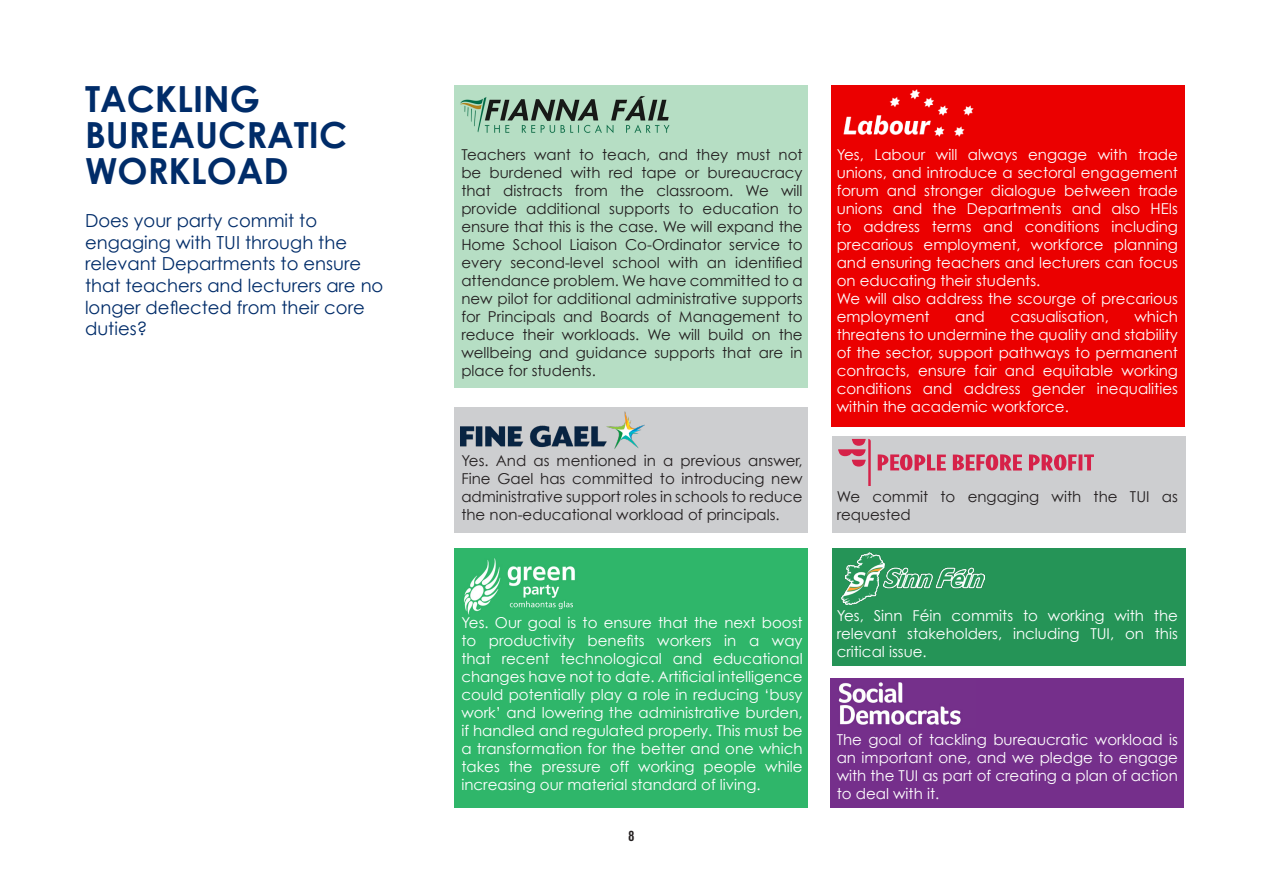
<style>
.page{position:relative;width:1263px;height:893px;background:#fff}
.page>*{position:absolute;margin:0;border:0;box-sizing:border-box;transform-origin:0 0}
.t1{font:700 36px/36px "Century Gothic";color:#002c69}
.t2{font:18px/21.6px "Century Gothic";color:#002c69}
.t3{font:15px/18px "Century Gothic";color:#fff;text-align:justify}
.t4{font:15px/18px "Century Gothic";color:#231f20;text-align:justify}
.t5{font:700 15px "Giorgio Sans";color:#231f20}
</style>
<div class="page">
<div style="left:832px;top:548px;width:353px;height:118px;background:#259457"></div>
<img style="left:841px;top:552px;width:143px;height:53px">
<div style="left:832px;top:436px;width:353px;height:96px;background:#cdced0"></div>
<div style="left:831px;top:678px;width:353px;height:130px;background:#752f8b"></div>
<div style="left:832px;top:85px;width:353px;height:341px;background:#eb0000"></div>
<img style="left:843px;top:89px;width:131px;height:48px">
<svg style="left:878px;top:454px;width:216px;height:17px"></svg>
<svg style="left:838px;top:439px;width:33px;height:47px"></svg>
<img style="left:838px;top:682px;width:123px;height:43px">
<div style="left:455px;top:548px;width:353px;height:260px;background:#2fb66a"></div>
<img style="left:464px;top:558px;width:111px;height:57px">
<div style="left:455px;top:407px;width:353px;height:125px;background:#cdced0"></div>
<img style="left:461px;top:411px;width:183px;height:38px">
<div style="left:455px;top:85px;width:353px;height:303px;background:#b6dec4"></div>
<img style="left:460px;top:96px;width:210px;height:37px">
<p class="t1" style="left:85px;top:80px;width:264px">TACKLING<br>BUREAUCRATIC<br>WORKLOAD</p>
<p class="t2" style="left:85px;top:210px;width:300px">Does your party commit to engaging with TUI through the relevant Departments to ensure that teachers and lecturers are no longer deflected from their core duties?</p>
<p class="t4" style="left:461px;top:145px;width:343px">Teachers want to teach, and they must not be burdened with red tape or bureaucracy that distracts from the classroom. We will provide additional supports to education to ensure that this is the case. We will expand the Home School Liaison Co-Ordinator service to every second-level school with an identified attendance problem. We have committed to a new pilot for additional administrative supports for Principals and Boards of Management to reduce their workloads. We will build on the wellbeing and guidance supports that are in place for students.</p>
<p class="t4" style="left:461px;top:451px;width:343px">Yes. And as mentioned in a previous answer, Fine Gael has committed to introducing new administrative support roles in schools to reduce the non-educational workload of principals.</p>
<p class="t3" style="left:837px;top:145px;width:343px">Yes, Labour will always engage with trade unions, and introduce a sectoral engagement forum and stronger dialogue between trade unions and the Departments and also HEIs to address terms and conditions including precarious employment, workforce planning and ensuring teachers and lecturers can focus on educating their students.</p>
<p class="t3" style="left:837px;top:289px;width:343px">We will also address the scourge of precarious employment</p>
<p class="t3" style="left:837px;top:307px;width:343px;text-indent:298px">which threatens to undermine the quality and stability of the sector, support pathways to permanent contracts, ensure fair and equitable working conditions and address gender inequalities within the academic workforce.</p>
<p class="t3" style="left:955px;top:307px;width:31px">and</p>
<p class="t3" style="left:1010px;top:307px;width:100px">casualisation,</p>
<p class="t4" style="left:837px;top:487px;width:343px">We commit to engaging with the TUI as requested</p>
<p class="t3" style="left:461px;top:613px;width:343px">Yes. Our goal is to ensure that the next boost to productivity benefits workers in a way that recent technological and educational changes have not to date. Artificial intelligence could potentially play a role in reducing ‘busy work’ and lowering the administrative burden, if handled and regulated properly. This must be a transformation for the better and one which takes the pressure off working people while increasing our material standard of living.</p>
<p class="t5" style="left:629px;top:828px;width:7px">8</p>
<p class="t3" style="left:837px;top:606px;width:343px">Yes, Sinn Féin commits to working with the relevant stakeholders, including TUI, on this critical issue.</p>
<p class="t3" style="left:837px;top:730px;width:343px">The goal of tackling bureaucratic workload is an important one, and we pledge to engage with the TUI as part of creating a plan of action to deal with it.</p>
</div>
